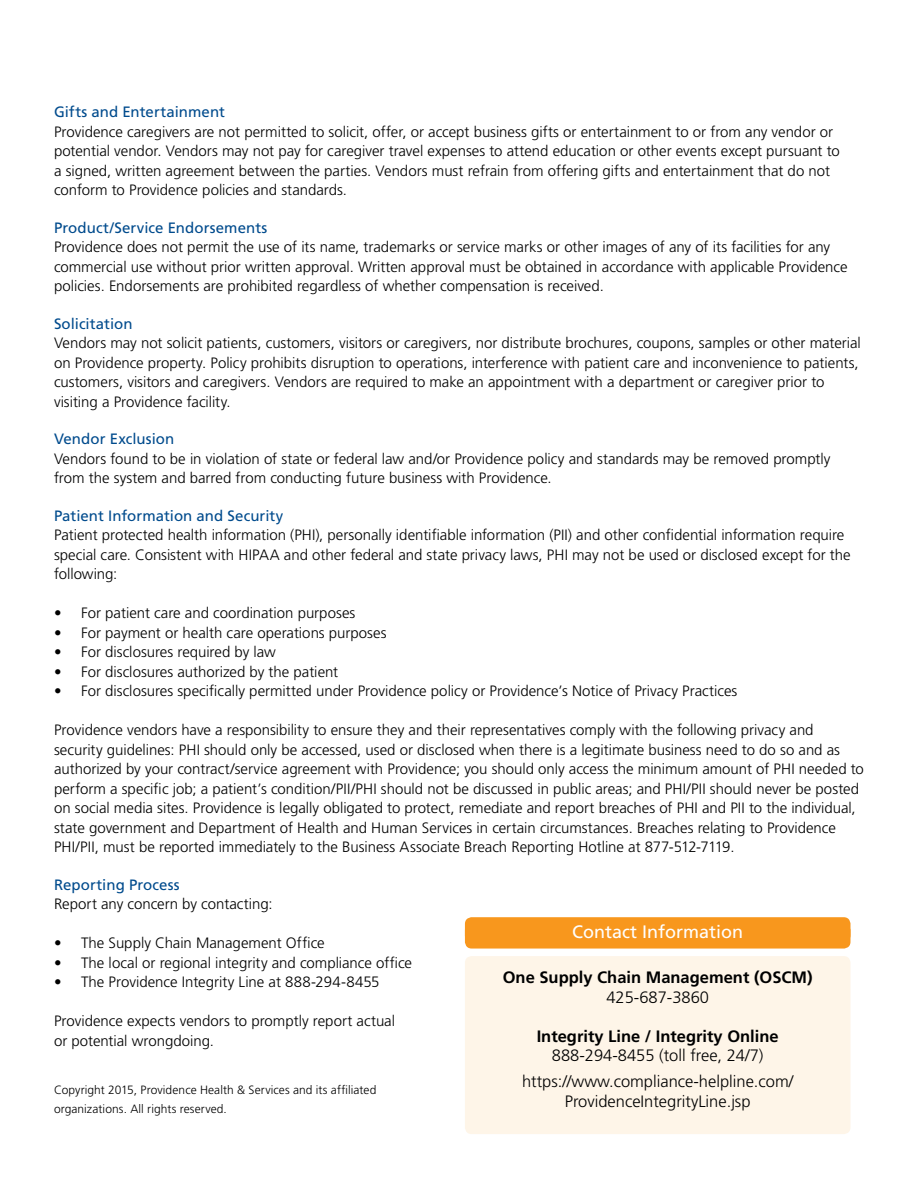
<style>
.page{position:relative;width:918px;height:1188px;background:#fff}
.page>*{position:absolute;margin:0;border:0;box-sizing:border-box;transform-origin:0 0}
.t1{font:18px "Frutiger LT Std";color:#fff}
.t2{font:300 16.5px/26.2px "Frutiger LT Std";color:#000;text-align:center}
.t3{font:700 16.5px "Frutiger LT Std";color:#000}
.t4{font:300 15px/19.5px "Frutiger LT Std";color:#000}
.t5{font:15px "Frutiger LT Std";letter-spacing:.005em;color:#004b8d}
.t6{font:300 12px/19.5px "Frutiger LT Std";letter-spacing:.005em;color:#000}
</style>
<div class="page">
<div style="left:465px;top:956px;width:385px;height:178px;background:#fef5e8;border-radius:7px"></div>
<div style="left:465px;top:917px;width:385px;height:32px;background:#f8971d;border-radius:7px"></div>
<p class="t5" style="left:54px;top:103px;width:173px">Gifts and Entertainment</p>
<p class="t4" style="left:54px;top:122px;width:787px">Providence caregivers are not permitted to solicit, offer, or accept business gifts or entertainment to or from any vendor or potential vendor. Vendors may not pay for caregiver travel expenses to attend education or other events except pursuant to a signed, written agreement between the parties. Vendors must refrain from offering gifts and entertainment that do not conform to Providence policies and standards.</p>
<p class="t5" style="left:54px;top:219px;width:215px">Product/Service Endorsements</p>
<p class="t4" style="left:54px;top:237px;width:795px">Providence does not permit the use of its name, trademarks or service marks or other images of any of its facilities for any commercial use without prior written approval. Written approval must be obtained in accordance with applicable Providence policies. Endorsements are prohibited regardless of whether compensation is received.</p>
<p class="t5" style="left:54px;top:315px;width:80px">Solicitation</p>
<p class="t4" style="left:54px;top:333px;width:808px">Vendors may not solicit patients, customers, visitors or caregivers, nor distribute brochures, coupons, samples or other material on Providence property. Policy prohibits disruption to operations, interference with patient care and inconvenience to patients, customers, visitors and caregivers. Vendors are required to make an appointment with a department or caregiver prior to visiting a Providence facility.</p>
<p class="t5" style="left:54px;top:430px;width:122px">Vendor Exclusion</p>
<p class="t4" style="left:54px;top:449px;width:778px">Vendors found to be in violation of state or federal law and/or Providence policy and standards may be removed promptly from the system and barred from conducting future business with Providence.</p>
<p class="t5" style="left:54px;top:507px;width:231px">Patient Information and Security</p>
<p class="t4" style="left:54px;top:525px;width:798px">Patient protected health information (PHI), personally identifiable information (PII) and other confidential information require special care. Consistent with HIPAA and other federal and state privacy laws, PHI may not be used or disclosed except for the following:</p>
<p class="t4" style="left:54px;top:603px;width:303px">• For patient care and coordination purposes</p>
<p class="t4" style="left:54px;top:623px;width:334px">• For payment or health care operations purposes</p>
<p class="t4" style="left:54px;top:642px;width:223px">• For disclosures required by law</p>
<p class="t4" style="left:54px;top:662px;width:286px">• For disclosures authorized by the patient</p>
<p class="t4" style="left:54px;top:681px;width:685px">• For disclosures specifically permitted under Providence policy or Providence’s Notice of Privacy Practices</p>
<p class="t4" style="left:54px;top:720px;width:811px">Providence vendors have a responsibility to ensure they and their representatives comply with the following privacy and security guidelines: PHI should only be accessed, used or disclosed when there is a legitimate business need to do so and as authorized by your contract/service agreement with Providence; you should only access the minimum amount of PHI needed to perform a specific job; a patient’s condition/PII/PHI should not be discussed in public areas; and PHI/PII should never be posted on social media sites. Providence is legally obligated to protect, remediate and report breaches of PHI and PII to the individual, state government and Department of Health and Human Services in certain circumstances. Breaches relating to Providence PHI/PII, must be reported immediately to the Business Associate Breach Reporting Hotline at 877-512-7119.</p>
<p class="t5" style="left:54px;top:876px;width:127px">Reporting Process</p>
<p class="t4" style="left:54px;top:894px;width:220px">Report any concern by contacting:</p>
<p class="t4" style="left:54px;top:933px;width:272px">• The Supply Chain Management Office</p>
<p class="t4" style="left:54px;top:953px;width:360px">• The local or regional integrity and compliance office</p>
<p class="t4" style="left:54px;top:972px;width:327px">• The Providence Integrity Line at 888-294-8455</p>
<p class="t4" style="left:54px;top:1011px;width:343px">Providence expects vendors to promptly report actual or potential wrongdoing.</p>
<p class="t6" style="left:54px;top:1080px;width:324px">Copyright 2015, Providence Health &amp; Services and its affiliated organizations. All rights reserved.</p>
<p class="t1" style="left:572px;top:921px;width:173px">Contact Information</p>
<p class="t3" style="left:503px;top:968px;width:311px">One Supply Chain Management (OSCM)</p>
<p class="t2" style="left:606px;top:984px;width:104px">425-687-3860</p>
<p class="t3" style="left:537px;top:1026px;width:244px">Integrity Line / Integrity Online</p>
<p class="t2" style="left:522px;top:1042px;width:273px">888-294-8455 (toll free, 24/7) https://www.compliance-helpline.com/</p>
<p class="t2" style="left:565px;top:1088px;width:187px">ProvidenceIntegrityLine.jsp</p>
</div>
